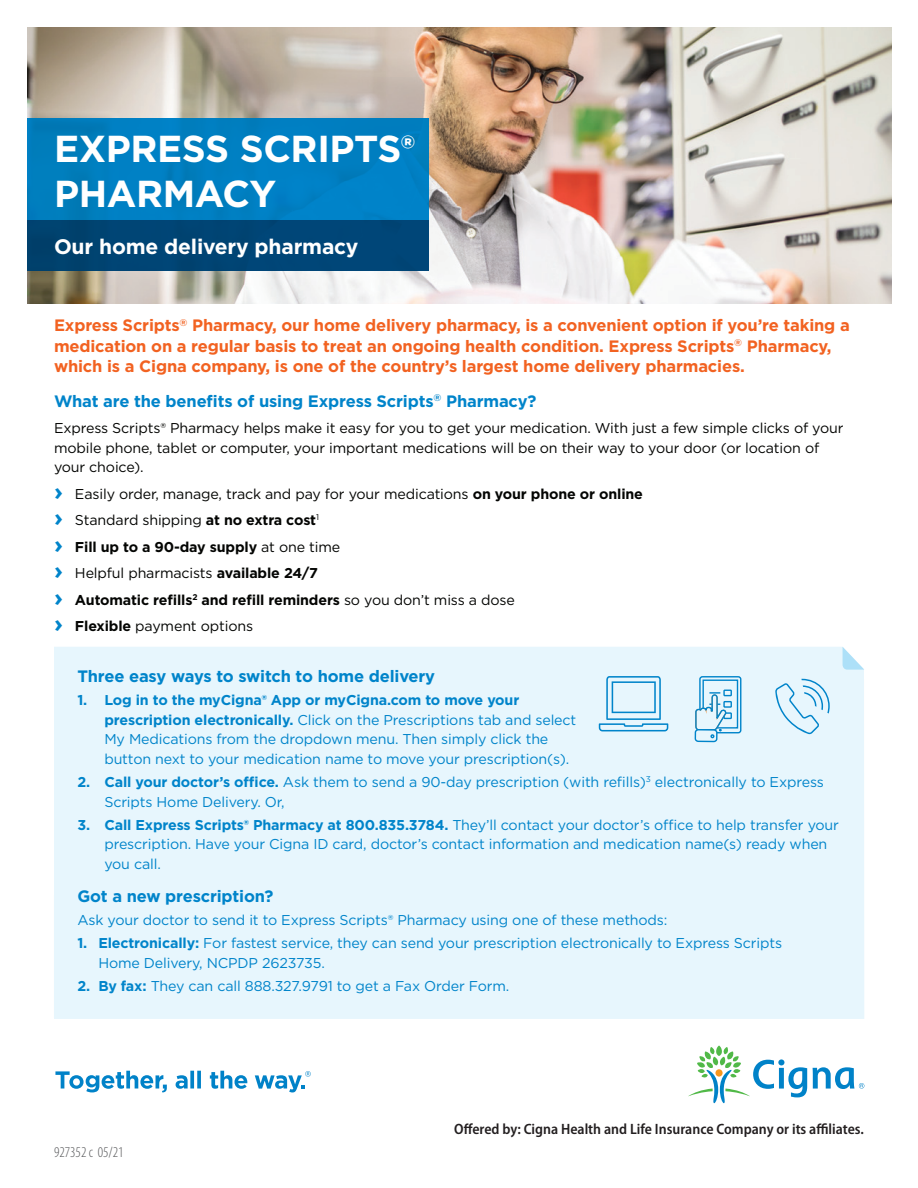
<style>
.page{position:relative;width:918px;height:1188px;background:#fff}
.page>*{position:absolute;margin:0;border:0;box-sizing:border-box;transform-origin:0 0}
.Headline_2_bars_phot{font:700 37.5px/45px "Gotham";letter-spacing:-.01em;color:#fff}
.Subheadline_bold_14{font:700 21px "Gotham";letter-spacing:-.01em;color:#fff}
.Subhead_body_bold_12{font:700 16.5px/20.2px "Gotham";letter-spacing:-.01em;color:#f26221}
.Subhead_body_bold_12-2{font:700 16.5px "Gotham";letter-spacing:-.01em;color:#0084ca}
.Offered_by_legal{font:600 semi-condensed 15px "Myriad Pro";color:#231f20}
.Legal_copy_Cat{font:300 condensed 15px "Myriad Pro";color:#57585a}
.Body_copy__book_9_5{font:14.25px/19.5px "Gotham";letter-spacing:-.01em;color:#0084ca}
.Body_copy__book_9_5-2{font:14.25px/19.5px "Gotham";letter-spacing:-.01em;color:#040503}
.Body_copy__book_9_5-3{font:700 14.25px "Gotham";letter-spacing:-.01em;color:#040503}
.s1{font-weight:700;font-size:24px;color:#0084ca}
.s2{font-weight:700}
.s3{font-size:24px;color:#0084ca}
.s4{font-weight:400}
</style>
<div class="page">
<svg style="left:55px;top:1071px;width:112px;height:21px"></svg>
<svg style="left:176px;top:1071px;width:25px;height:18px"></svg>
<svg style="left:210px;top:1071px;width:37px;height:18px"></svg>
<svg style="left:255px;top:1071px;width:56px;height:21px"></svg>
<svg style="left:688px;top:1046px;width:176px;height:57px"></svg>
<div style="left:54px;top:647px;width:810px;height:372px;background:#e7f6fd"></div>
<svg style="left:843px;top:647px;width:21px;height:23px"></svg>
<svg style="left:599px;top:676px;width:69px;height:55px;background:#bbe0f3"></svg>
<div style="left:702px;top:680px;width:36px;height:49px;border:1px solid #0084ca"></div>
<div style="left:699px;top:676px;width:42px;height:57px;border:1px solid #0084ca;border-radius:3px"></div>
<svg style="left:694px;top:689px;width:39px;height:57px;background:#b4dbef"></svg>
<svg style="left:775px;top:679px;width:55px;height:55px;background:#cae7f6"></svg>
<img style="left:27px;top:27px;width:864px;height:277px">
<div style="left:27px;top:118px;width:402px;height:102px;background:#007fc2"></div>
<div style="left:27px;top:220px;width:402px;height:51px;background:#004779"></div>
<p class="Headline_2_bars_phot" style="left:54px;top:126px;width:363px">EXPRESS SCRIPTS®<br>PHARMACY</p>
<p class="Subheadline_bold_14" style="left:54px;top:232px;width:306px">Our home delivery pharmacy</p>
<p class="Subhead_body_bold_12" style="left:54px;top:315px;width:797px">Express Scripts<sup>®</sup> Pharmacy, our home delivery pharmacy, is a convenient option if you’re taking a medication on a regular basis to treat an ongoing health condition. Express Scripts<sup>®</sup> Pharmacy, which is a Cigna company, is one of the country’s largest home delivery pharmacies.</p>
<p class="Subhead_body_bold_12-2" style="left:54px;top:390px;width:484px">What are the benefits of using Express Scripts<sup>®</sup> Pharmacy?</p>
<p class="Body_copy__book_9_5-2" style="left:54px;top:418px;width:791px">Express Scripts® Pharmacy helps make it easy for you to get your medication. With just a few simple clicks of your mobile phone, tablet or computer, your important medications will be on their way to your door (or location of your choice).</p>
<p class="Body_copy__book_9_5-2" style="left:54px;top:484px;width:590px"><span class="s1">›</span> Easily order, manage, track and pay for your medications <span class="s2">on your phone or online</span></p>
<p class="Body_copy__book_9_5-2" style="left:54px;top:510px;width:267px"><span class="s1">›</span> Standard shipping <span class="s2">at no extra cost</span><sup>1</sup></p>
<p class="Body_copy__book_9_5-3" style="left:54px;top:537px;width:288px"><span class="s3">›</span> Fill up to a 90-day supply <span class="s4">at one time</span></p>
<p class="Body_copy__book_9_5-2" style="left:54px;top:563px;width:266px"><span class="s1">›</span> Helpful pharmacists <span class="s2">available 24/7</span></p>
<p class="Body_copy__book_9_5-3" style="left:54px;top:590px;width:462px"><span class="s3">›</span> Automatic refills<sup>2</sup> and refill reminders <span class="s4">so you don’t miss a dose</span></p>
<p class="Body_copy__book_9_5-2" style="left:54px;top:616px;width:201px"><span class="s1">›</span> <span class="s2">Flexible</span> payment options</p>
<p class="Subhead_body_bold_12-2" style="left:77px;top:665px;width:359px">Three easy ways to switch to home delivery</p>
<p class="Body_copy__book_9_5" style="left:104px;top:690px;width:473px;text-indent:-27px"><span class="s2">1. Log in to the myCigna® App or myCigna.com to move your prescription electronically.</span> Click on the Prescriptions tab and select My Medications from the dropdown menu. Then simply click the button next to your medication name to move your prescription(s).</p>
<p class="Body_copy__book_9_5" style="left:104px;top:772px;width:721px;text-indent:-27px"><span class="s2">2. Call your doctor’s office.</span> Ask them to send a 90-day prescription (with refills)<sup>3</sup> electronically to Express<br>Scripts Home Delivery. Or,</p>
<p class="Body_copy__book_9_5" style="left:104px;top:815px;width:736px;text-indent:-27px"><span class="s2">3. Call Express Scripts® Pharmacy at 800.835.3784.</span> They’ll contact your doctor’s office to help transfer your prescription. Have your Cigna ID card, doctor’s contact information and medication name(s) ready when you call.</p>
<p class="Subhead_body_bold_12-2" style="left:77px;top:885px;width:198px">Got a new prescription?</p>
<p class="Body_copy__book_9_5" style="left:77px;top:910px;width:592px">Ask your doctor to send it to Express Scripts® Pharmacy using one of these methods:</p>
<p class="Body_copy__book_9_5" style="left:98px;top:933px;width:685px;text-indent:-21px"><span class="s2">1. Electronically:</span> For fastest service, they can send your prescription electronically to Express Scripts<br>Home Delivery, NCPDP 2623735.</p>
<p class="Body_copy__book_9_5" style="left:77px;top:976px;width:434px"><span class="s2">2. By fax:</span> They can call 888.327.9791 to get a Fax Order Form.</p>
<p class="Legal_copy_Cat" style="left:54px;top:1144px;width:71px">927352 c 05/21</p>
<p class="Offered_by_legal" style="left:454px;top:1120px;width:411px">Offered by: Cigna Health and Life Insurance Company or its affiliates.</p>
</div>
